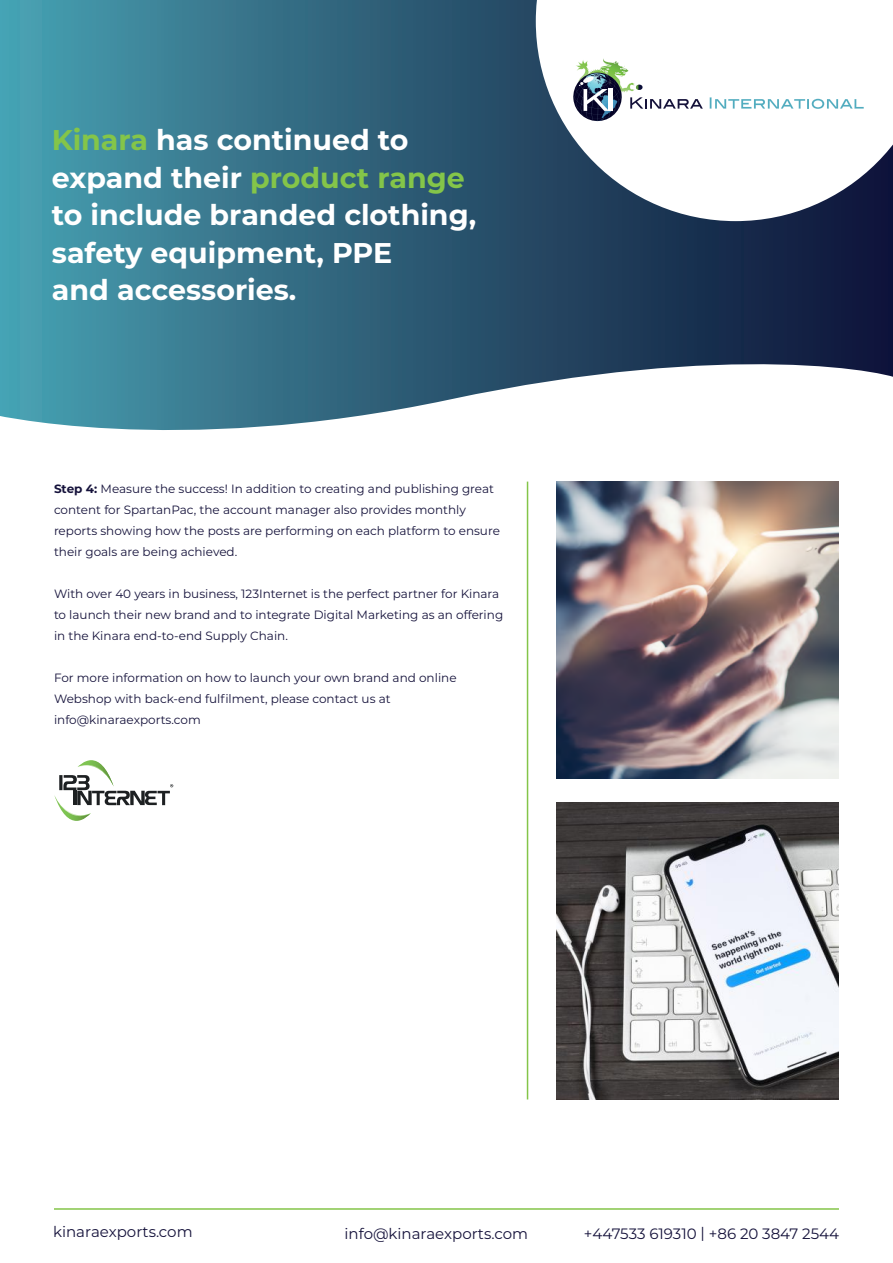
<style>
.page{position:relative;width:893px;height:1263px;background:#fff}
.page>*{position:absolute;margin:0;border:0;box-sizing:border-box;transform-origin:0 0}
.t1{font:700 28.5px/37.5px "Montserrat";color:#fff}
.t2{font:15px "Montserrat";color:#15123b}
.t3{font:12px/21px "Montserrat";color:#15123b}
.s1{color:#84c549}
.s2{font-weight:700}
</style>
<div class="page">
<div style="left:0;top:0;width:893px;height:493px;background:linear-gradient(to right,#489eae,#0c1034)"></div>
<svg style="left:0;top:340px;width:893px;height:178px"></svg>
<hr style="left:54px;top:1208px;width:785px;height:2px;background:#84c549">
<hr style="left:527px;top:482px;width:1px;height:617px;background:#84c549">
<svg style="left:536px;top:0;width:357px;height:221px"></svg>
<svg style="left:54px;top:760px;width:119px;height:61px"></svg>
<svg style="left:572px;top:58px;width:131px;height:64px"></svg>
<svg style="left:710px;top:97px;width:154px;height:12px"></svg>
<img style="left:584px;top:73px;width:28px;height:12px">
<img style="left:556px;top:802px;width:282px;height:297px">
<img style="left:556px;top:482px;width:282px;height:297px">
<h1 class="t1" style="left:52px;top:120px;width:426px"><span class="s1">Kinara</span> has continued to expand their <span class="s1">product range </span>to include branded clothing, safety equipment, PPE<br>and accessories.</h1>
<p class="t3" style="left:54px;top:478px;width:447px"><span class="s2">Step 4:</span> Measure the success! In addition to creating and publishing great content for SpartanPac, the account manager also provides monthly reports showing how the posts are performing on each platform to ensure their goals are being achieved.</p>
<p class="t3" style="left:54px;top:583px;width:451px">With over 40 years in business, 123Internet is the perfect partner for Kinara to launch their new brand and to integrate Digital Marketing as an offering in the Kinara end-to-end Supply Chain.</p>
<p class="t3" style="left:54px;top:667px;width:404px">For more information on how to launch your own brand and online<br>Webshop with back-end fulfilment, please contact us at info@kinaraexports.com</p>
<p class="t2" style="left:53px;top:1221px;width:141px">kinaraexports.com</p>
<p class="t2" style="left:345px;top:1223px;width:185px">info@kinaraexports.com</p>
<p class="t2" style="left:584px;top:1223px;width:257px">+447533 619310 | +86 20 3847 2544</p>
</div>
